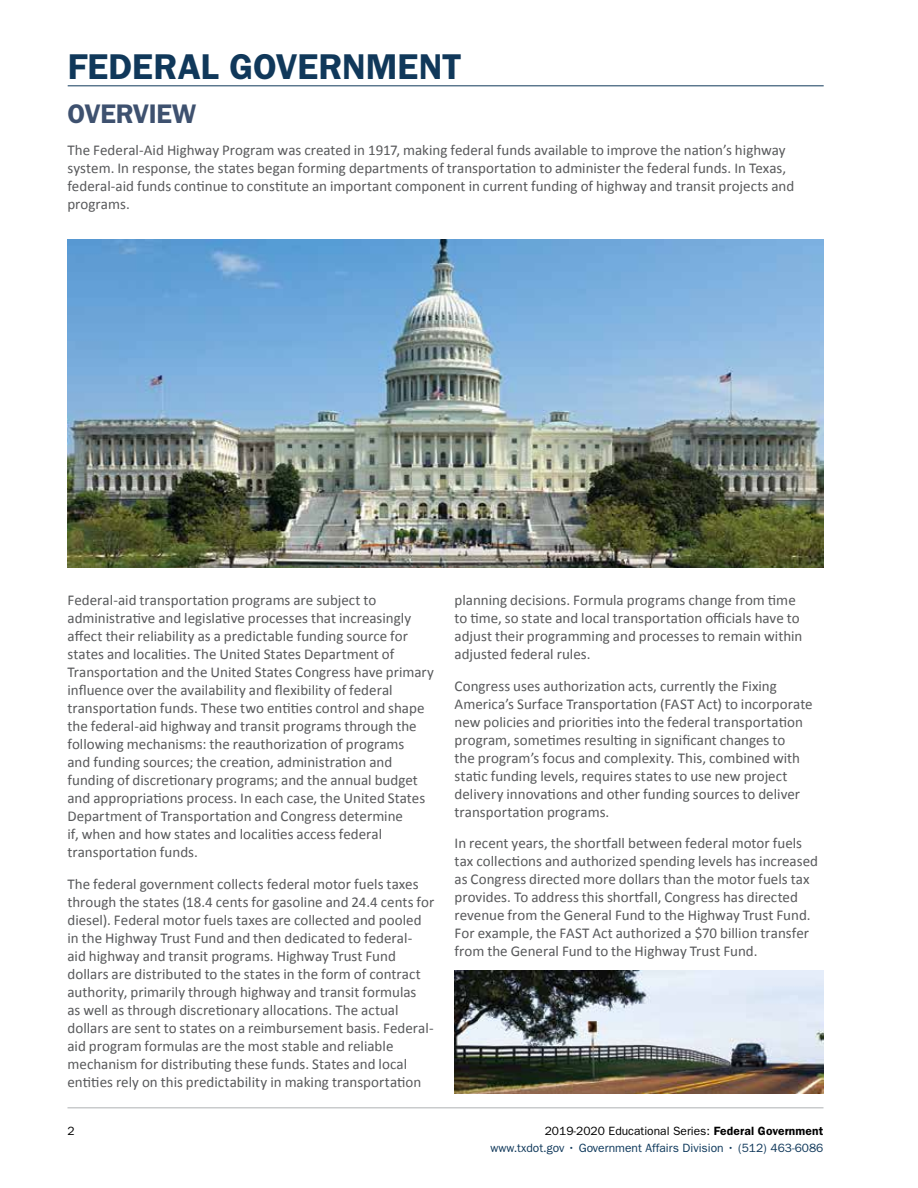
<style>
.page{position:relative;width:918px;height:1188px;background:#fff}
.page>*{position:absolute;margin:0;border:0;box-sizing:border-box;transform-origin:0 0}
.t1{font:600 36px "ITC Franklin Gothic Std";color:#10385a}
.t2{font:600 27px "ITC Franklin Gothic Std";letter-spacing:-.01em;color:#3e516f}
.t3{font:15px/18px "Calibri";color:#58595b}
.t4{font:12px/16.5px "ITC Franklin Gothic Std";color:#10385a;text-align:right}
.t5{font:12px "ITC Franklin Gothic Std";color:#000}
.s1{color:#000}
.s2{font-weight:600;color:#000}
.s3{color:#0d385b}
</style>
<div class="page">
<hr style="left:68px;top:1107px;width:756px;height:1px;background:#c9cbcc">
<hr style="left:68px;top:85px;width:756px;height:1px;background:#10385a">
<img style="left:455px;top:971px;width:369px;height:123px">
<img style="left:67px;top:239px;width:756px;height:328px">
<h1 class="t1" style="left:68px;top:45px;width:395px">FEDERAL GOVERNMENT</h1>
<h2 class="t2" style="left:67px;top:98px;width:130px">OVERVIEW</h2>
<p class="t3" style="left:67px;top:141px;width:729px">The Federal-Aid Highway Program was created in 1917, making federal funds available to improve the nation’s highway system. In response, the states began forming departments of transportation to administer the federal funds. In Texas, federal-aid funds continue to constitute an important component in current funding of highway and transit projects and programs.</p>
<p class="t3" style="left:67px;top:591px;width:368px">Federal-aid transportation programs are subject to administrative and legislative processes that increasingly affect their reliability as a predictable funding source for states and localities. The United States Department of Transportation and the United States Congress have primary influence over the availability and flexibility of federal transportation funds. These two entities control and shape the federal-aid highway and transit programs through the following mechanisms: the reauthorization of programs<br>and funding sources; the creation, administration and funding of discretionary programs; and the annual budget and appropriations process. In each case, the United States Department of Transportation and Congress determine<br>if, when and how states and localities access federal transportation funds.</p>
<p class="t3" style="left:67px;top:875px;width:368px">The federal government collects federal motor fuels taxes through the states (18.4 cents for gasoline and 24.4 cents for diesel). Federal motor fuels taxes are collected and pooled in the Highway Trust Fund and then dedicated to federal&shy;aid highway and transit programs. Highway Trust Fund dollars are distributed to the states in the form of contract authority, primarily through highway and transit formulas<br>as well as through discretionary allocations. The actual dollars are sent to states on a reimbursement basis. Federal&shy;aid program formulas are the most stable and reliable mechanism for distributing these funds. States and local entities rely on this predictability in making transportation</p>
<p class="t3" style="left:455px;top:591px;width:349px">planning decisions. Formula programs change from time to time, so state and local transportation officials have to adjust their programming and processes to remain within adjusted federal rules.</p>
<p class="t3" style="left:455px;top:677px;width:360px">Congress uses authorization acts, currently the Fixing America’s Surface Transportation (FAST Act) to incorporate new policies and priorities into the federal transportation program, sometimes resulting in significant changes to<br>the program’s focus and complexity. This, combined with static funding levels, requires states to use new project delivery innovations and other funding sources to deliver transportation programs.</p>
<p class="t3" style="left:455px;top:834px;width:365px">In recent years, the shortfall between federal motor fuels tax collections and authorized spending levels has increased as Congress directed more dollars than the motor fuels tax provides. To address this shortfall, Congress has directed revenue from the General Fund to the Highway Trust Fund.<br>For example, the FAST Act authorized a $70 billion transfer from the General Fund to the Highway Trust Fund.</p>
<p class="t5" style="left:68px;top:1125px;width:9px">2</p>
<p class="t4" style="left:491px;top:1123px;width:334px"><span class="s1">2019-2020 Educational Series:</span> <span class="s2">Federal Government </span>www.txdot.gov • <span class="s3">Government Affairs Division</span> • (512) 463-6086</p>
</div>
